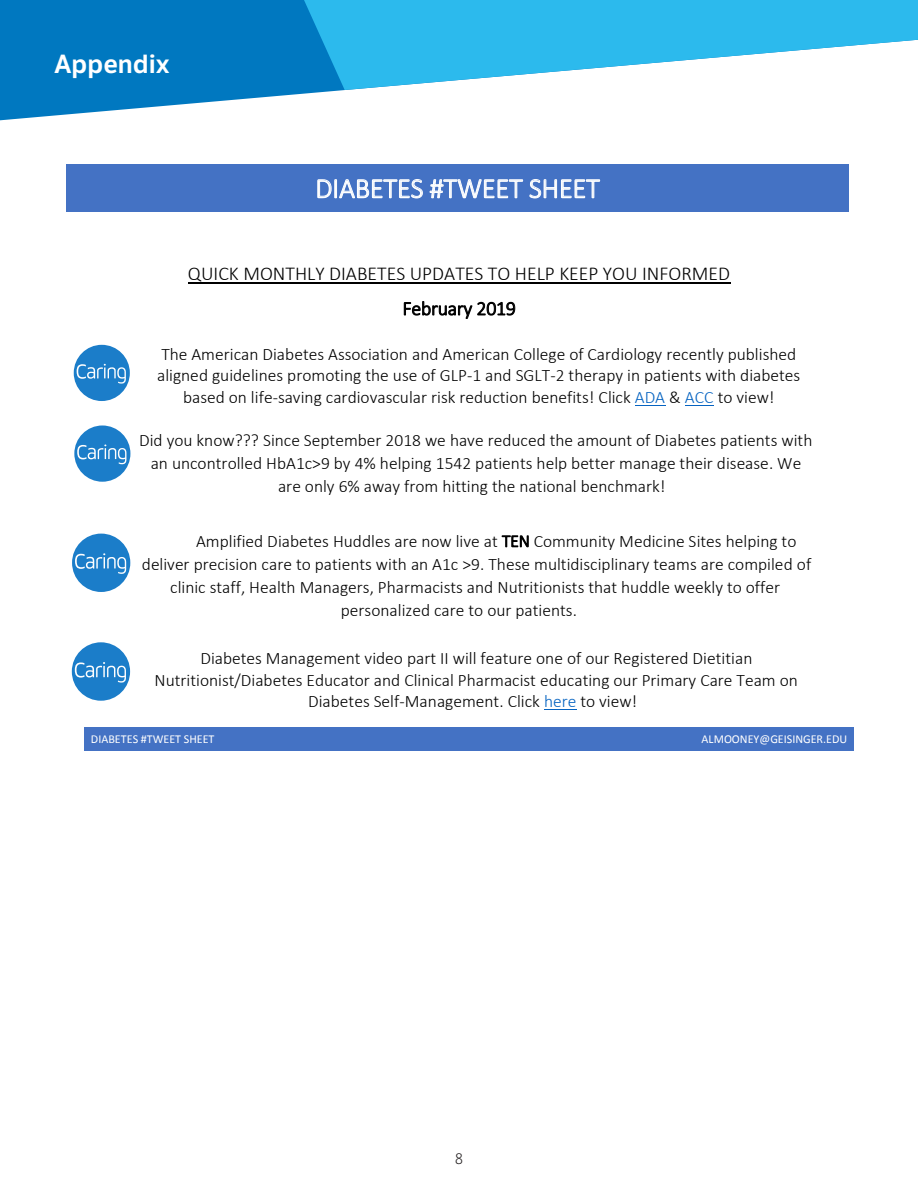
<style>
.page{position:relative;width:918px;height:1188px;background:#fff}
.page>*{position:absolute;margin:0;border:0;box-sizing:border-box;transform-origin:0 0}
.t1{font:300 28.5px "Calibri";letter-spacing:-.01em;color:#fff}
.Headers_-_18_bold{font:600 25.5px "LFT Etica";color:#fff}
.t2{font:300 19.65px/34.8px "Calibri";color:#000;text-align:center}
.t3{font:300 17.55px/21.5px "Calibri";color:#000;text-align:center}
.t4{font:300 15px "LFT Etica";color:#231f20}
.t5{font:12.15px "Calibri";color:#fff}
.s1{color:#0563c1}
</style>
<div class="page">
<svg style="left:0;top:0;width:345px;height:121px;fill:#0078c0"></svg>
<svg style="left:298px;top:0;width:620px;height:90px;fill:#2cbaed"></svg>
<div style="left:85px;top:727px;width:374px;height:23px;background:#4472c4"></div>
<div style="left:459px;top:727px;width:394px;height:23px;background:#4472c4"></div>
<div style="left:66px;top:164px;width:783px;height:48px;background:#4472c4"></div>
<svg style="left:317px;top:179px;width:106px;height:20px"></svg>
<svg style="left:429px;top:179px;width:172px;height:20px"></svg>
<hr style="left:188px;top:283px;width:542px;height:1px;background:#000">
<svg style="left:404px;top:301px;width:111px;height:18px"></svg>
<hr style="left:635px;top:405px;width:30px;height:1px;background:#0563c1">
<svg style="left:685px;top:405px;width:29px;height:1px"></svg>
<svg style="left:502px;top:535px;width:27px;height:12px"></svg>
<hr style="left:544px;top:709px;width:33px;height:1px;background:#0563c1">
<div style="left:74px;top:426px;width:56px;height:56px;background:#1b7dc9;border-radius:50%"></div>
<svg style="left:77px;top:445px;width:49px;height:19px"></svg>
<div style="left:72px;top:534px;width:58px;height:58px;background:#1b7dc9;border-radius:50%"></div>
<svg style="left:75px;top:553px;width:51px;height:21px"></svg>
<div style="left:72px;top:642px;width:58px;height:59px;background:#1b7dc9;border-radius:50%"></div>
<svg style="left:75px;top:662px;width:51px;height:21px"></svg>
<div style="left:74px;top:345px;width:56px;height:56px;background:#1b7dc9;border-radius:50%"></div>
<svg style="left:77px;top:364px;width:49px;height:20px"></svg>
<p class="Headers_-_18_bold" style="left:54px;top:48px;width:117px">Appendix</p>
<p class="t1" style="left:315px;top:171px;width:286px">DIABETES #TWEET SHEET</p>
<p class="t2" style="left:188px;top:256px;width:544px">QUICK MONTHLY DIABETES UPDATES TO HELP KEEP YOU INFORMED<br>February 2019</p>
<p class="t3" style="left:157px;top:343px;width:645px">The American Diabetes Association and American College of Cardiology recently published aligned guidelines promoting the use of GLP-1 and SGLT-2 therapy in patients with diabetes based on life-saving cardiovascular risk reduction benefits! Click <span class="s1">ADA</span> &amp; <span class="s1">ACC</span> to view!</p>
<p class="t3" style="left:139px;top:428px;width:675px;line-height:23.1px">Did you know??? Since September 2018 we have reduced the amount of Diabetes patients with an uncontrolled HbA1c&gt;9 by 4% helping 1542 patients help better manage their disease. We are only 6% away from hitting the national benchmark!</p>
<p class="t3" style="left:196px;top:530px;width:602px">Amplified Diabetes Huddles are now live at TEN Community Medicine Sites helping to</p>
<p class="t3" style="left:142px;top:553px;width:671px">deliver precision care to patients with an A1c &gt;9. These multidisciplinary teams are compiled of</p>
<p class="t3" style="left:170px;top:576px;width:611px">clinic staff, Health Managers, Pharmacists and Nutritionists that huddle weekly to offer</p>
<p class="t3" style="left:341px;top:599px;width:238px">personalized care to our patients.</p>
<p class="t3" style="left:155px;top:648px;width:645px">Diabetes Management video part II will feature one of our Registered Dietitian<br>Nutritionist/Diabetes Educator and Clinical Pharmacist educating our Primary Care Team on<br>Diabetes Self-Management. Click <span class="s1">here</span> to view!</p>
<p class="t5" style="left:91px;top:731px;width:125px">DIABETES #TWEET SHEET</p>
<p class="t5" style="left:702px;top:731px;width:147px">ALMOONEY@GEISINGER.EDU</p>
<p class="t4" style="left:455px;top:1150px;width:9px">8</p>
</div>
